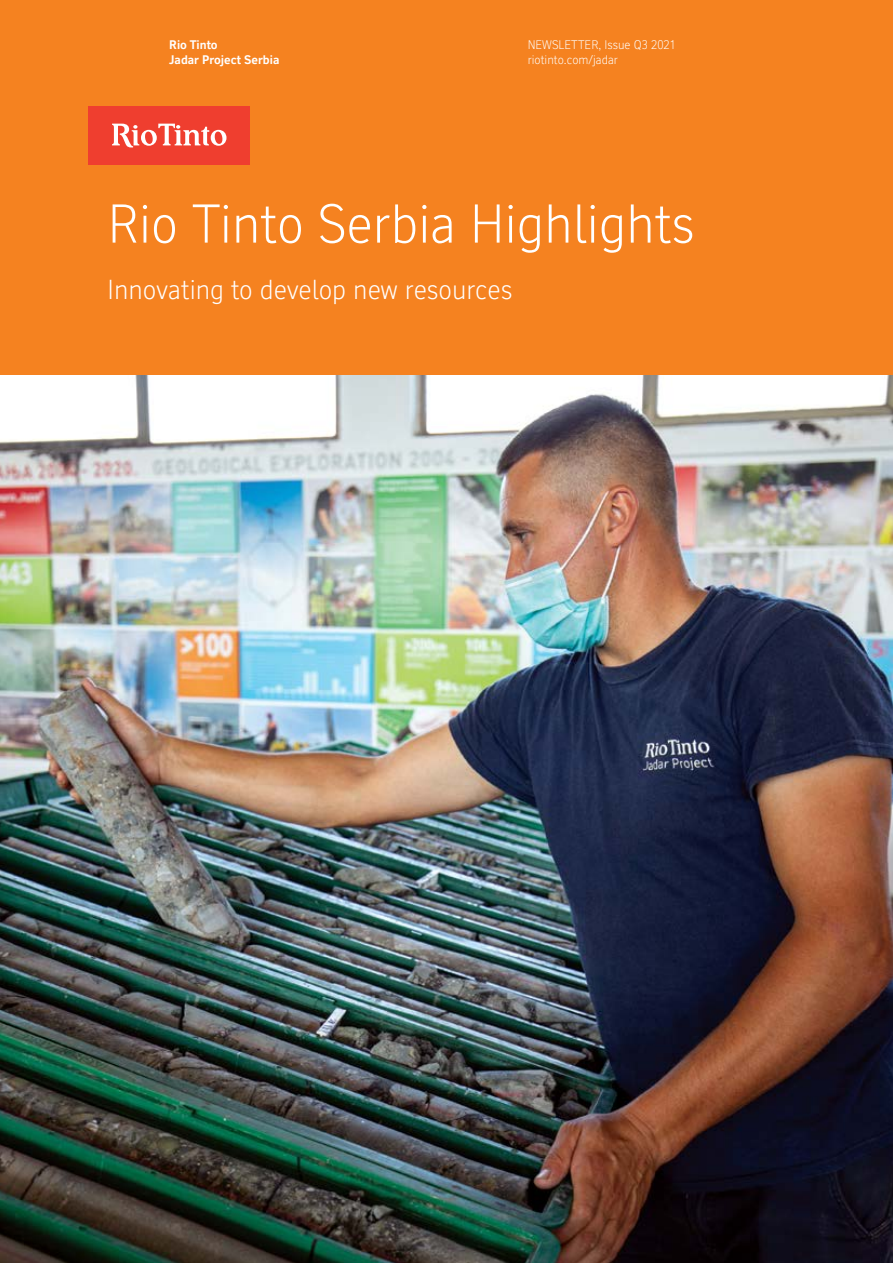
<style>
.page{position:relative;width:893px;height:1263px;background:#fff}
.page>*{position:absolute;margin:0;border:0;box-sizing:border-box;transform-origin:0 0}
.t1{font:300 52.5px "RT Vickerman";color:#fff}
.t2{font:300 26.4px "RT Vickerman";color:#fff}
.t3{font:300 12px/14.4px "RT Vickerman";color:#fff}
.t4{font:700 12px/14.4px "RT Vickerman";color:#fff}
</style>
<div class="page">
<img style="left:0;top:374px;width:893px;height:889px">
<div style="left:0;top:0;width:893px;height:374px;background:#f58220"></div>
<div style="left:88px;top:106px;width:162px;height:59px;background:#ef3e2f"></div>
<svg style="left:112px;top:124px;width:114px;height:23px"></svg>
<p class="t4" style="left:169px;top:38px;width:112px">Rio Tinto<br>Jadar Project Serbia</p>
<p class="t3" style="left:528px;top:38px;width:150px">NEWSLETTER, Issue Q3 2021 riotinto.com/jadar</p>
<h1 class="t1" style="left:108px;top:192px;width:588px">Rio Tinto Serbia Highlights</h1>
<h2 class="t2" style="left:108px;top:274px;width:406px">Innovating to develop new resources</h2>
</div>
